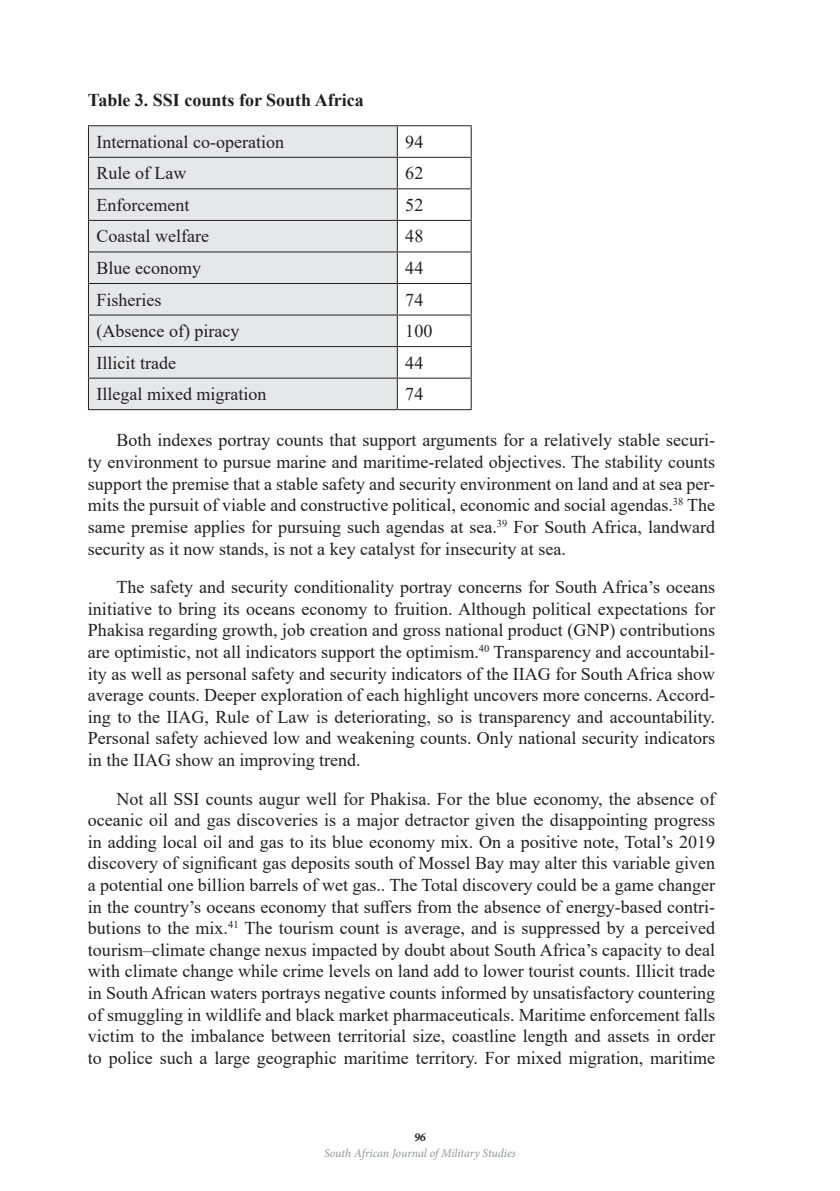
<style>
.page{position:relative;width:840px;height:1191px;background:#fff}
.page>*{position:absolute;margin:0;border:0;box-sizing:border-box;transform-origin:0 0}
.t1{font:18px/21.6px "Times New Roman";color:#231f20;text-align:justify}
.t2{font:700 18px "Times New Roman";color:#231f20}
.t3{font:italic 12px "Minion Pro";letter-spacing:-.01em;color:#939598}
.t4{font:italic 700 12px "Minion Pro";color:#231f20}
</style>
<div class="page">
<div style="left:89px;top:126px;width:307px;height:283px;background:#e6e7e9"></div>
<hr style="left:88px;top:125px;width:309px;height:1px;background:#231f20">
<hr style="left:88px;top:126px;width:1px;height:31px;background:#231f20">
<hr style="left:397px;top:125px;width:74px;height:1px;background:#231f20">
<hr style="left:396px;top:126px;width:1px;height:31px;background:#231f20">
<hr style="left:470px;top:126px;width:1px;height:31px;background:#231f20">
<hr style="left:88px;top:157px;width:309px;height:1px;background:#231f20">
<hr style="left:88px;top:158px;width:1px;height:30px;background:#231f20">
<hr style="left:397px;top:157px;width:74px;height:1px;background:#231f20">
<hr style="left:396px;top:158px;width:1px;height:30px;background:#231f20">
<hr style="left:470px;top:158px;width:1px;height:30px;background:#231f20">
<hr style="left:88px;top:188px;width:309px;height:1px;background:#231f20">
<hr style="left:88px;top:189px;width:1px;height:31px;background:#231f20">
<hr style="left:397px;top:188px;width:74px;height:1px;background:#231f20">
<hr style="left:396px;top:189px;width:1px;height:31px;background:#231f20">
<hr style="left:470px;top:189px;width:1px;height:31px;background:#231f20">
<hr style="left:88px;top:220px;width:309px;height:1px;background:#231f20">
<hr style="left:88px;top:221px;width:1px;height:30px;background:#231f20">
<hr style="left:397px;top:220px;width:74px;height:1px;background:#231f20">
<hr style="left:396px;top:221px;width:1px;height:30px;background:#231f20">
<hr style="left:470px;top:221px;width:1px;height:30px;background:#231f20">
<hr style="left:88px;top:251px;width:309px;height:1px;background:#231f20">
<hr style="left:88px;top:252px;width:1px;height:31px;background:#231f20">
<hr style="left:397px;top:251px;width:74px;height:1px;background:#231f20">
<hr style="left:396px;top:252px;width:1px;height:31px;background:#231f20">
<hr style="left:470px;top:252px;width:1px;height:31px;background:#231f20">
<hr style="left:88px;top:283px;width:309px;height:1px;background:#231f20">
<hr style="left:88px;top:284px;width:1px;height:30px;background:#231f20">
<hr style="left:397px;top:283px;width:74px;height:1px;background:#231f20">
<hr style="left:396px;top:284px;width:1px;height:30px;background:#231f20">
<hr style="left:470px;top:284px;width:1px;height:30px;background:#231f20">
<hr style="left:88px;top:314px;width:309px;height:1px;background:#231f20">
<hr style="left:88px;top:315px;width:1px;height:31px;background:#231f20">
<hr style="left:397px;top:314px;width:74px;height:1px;background:#231f20">
<hr style="left:396px;top:315px;width:1px;height:31px;background:#231f20">
<hr style="left:470px;top:315px;width:1px;height:31px;background:#231f20">
<hr style="left:88px;top:346px;width:309px;height:1px;background:#231f20">
<hr style="left:88px;top:347px;width:1px;height:30px;background:#231f20">
<hr style="left:397px;top:346px;width:74px;height:1px;background:#231f20">
<hr style="left:396px;top:347px;width:1px;height:30px;background:#231f20">
<hr style="left:470px;top:347px;width:1px;height:30px;background:#231f20">
<hr style="left:88px;top:377px;width:309px;height:1px;background:#231f20">
<hr style="left:88px;top:378px;width:1px;height:31px;background:#231f20">
<hr style="left:397px;top:377px;width:74px;height:1px;background:#231f20">
<hr style="left:396px;top:378px;width:1px;height:31px;background:#231f20">
<hr style="left:470px;top:378px;width:1px;height:31px;background:#231f20">
<hr style="left:88px;top:409px;width:309px;height:1px;background:#231f20">
<hr style="left:397px;top:409px;width:74px;height:1px;background:#231f20">
<p class="t2" style="left:88px;top:87px;width:277px">Table 3. SSI counts for South Africa</p>
<p class="t1" style="left:96px;top:130px;width:189px">International co-operation</p>
<p class="t1" style="left:405px;top:130px;width:19px">94</p>
<p class="t1" style="left:96px;top:162px;width:91px">Rule of Law</p>
<p class="t1" style="left:405px;top:162px;width:19px">62</p>
<p class="t1" style="left:96px;top:193px;width:94px">Enforcement</p>
<p class="t1" style="left:405px;top:193px;width:19px">52</p>
<p class="t1" style="left:96px;top:225px;width:114px">Coastal welfare</p>
<p class="t1" style="left:405px;top:225px;width:19px">48</p>
<p class="t1" style="left:96px;top:256px;width:106px">Blue economy</p>
<p class="t1" style="left:405px;top:256px;width:19px">44</p>
<p class="t1" style="left:96px;top:288px;width:66px">Fisheries</p>
<p class="t1" style="left:405px;top:288px;width:19px">74</p>
<p class="t1" style="left:96px;top:320px;width:144px">(Absence of) piracy</p>
<p class="t1" style="left:405px;top:320px;width:28px">100</p>
<p class="t1" style="left:96px;top:351px;width:81px">Illicit trade</p>
<p class="t1" style="left:405px;top:351px;width:19px">44</p>
<p class="t1" style="left:96px;top:383px;width:171px">Illegal mixed migration</p>
<p class="t1" style="left:405px;top:383px;width:19px">74</p>
<p class="t1" style="left:88px;top:429px;width:628px;text-indent:28px">Both indexes portray counts that support arguments for a relatively stable securi&shy;ty environment to pursue marine and maritime-related objectives. The stability counts support the premise that a stable safety and security environment on land and at sea per&shy;mits the pursuit of viable and constructive political, economic and social agendas.<sup>38</sup> The same premise applies for pursuing such agendas at sea.<sup>39</sup> For South Africa, landward security as it now stands, is not a key catalyst for insecurity at sea.</p>
<p class="t1" style="left:88px;top:576px;width:628px;text-indent:28px">The safety and security conditionality portray concerns for South Africa’s oceans initiative to bring its oceans economy to fruition. Although political expectations for Phakisa regarding growth, job creation and gross national product (GNP) contributions are optimistic, not all indicators support the optimism.<sup>40</sup> Transparency and accountabil&shy;ity as well as personal safety and security indicators of the IIAG for South Africa show average counts. Deeper exploration of each highlight uncovers more concerns. Accord&shy;ing to the IIAG, Rule of Law is deteriorating, so is transparency and accountability.<br>Personal safety achieved low and weakening counts. Only national security indicators in the IIAG show an improving trend.</p>
<p class="t1" style="left:88px;top:787px;width:628px;text-indent:28px">Not all SSI counts augur well for Phakisa. For the blue economy, the absence of oceanic oil and gas discoveries is a major detractor given the disappointing progress in adding local oil and gas to its blue economy mix. On a positive note, Total’s 2019 discovery of significant gas deposits south of Mossel Bay may alter this variable given a potential one billion barrels of wet gas.. The Total discovery could be a game changer in the country’s oceans economy that suffers from the absence of energy-based contri&shy;butions to the mix.<sup>41</sup> The tourism count is average, and is suppressed by a perceived tourism–climate change nexus impacted by doubt about South Africa’s capacity to deal with climate change while crime levels on land add to lower tourist counts. Illicit trade in South African waters portrays negative counts informed by unsatisfactory countering of smuggling in wildlife and black market pharmaceuticals. Maritime enforcement falls victim to the imbalance between territorial size, coastline length and assets in order to police such a large geographic maritime territory. For mixed migration, maritime</p>
<p class="t4" style="left:414px;top:1128px;width:13px">96</p>
<p class="t3" style="left:324px;top:1144px;width:193px">South African Journal of Military Studies</p>
</div>
